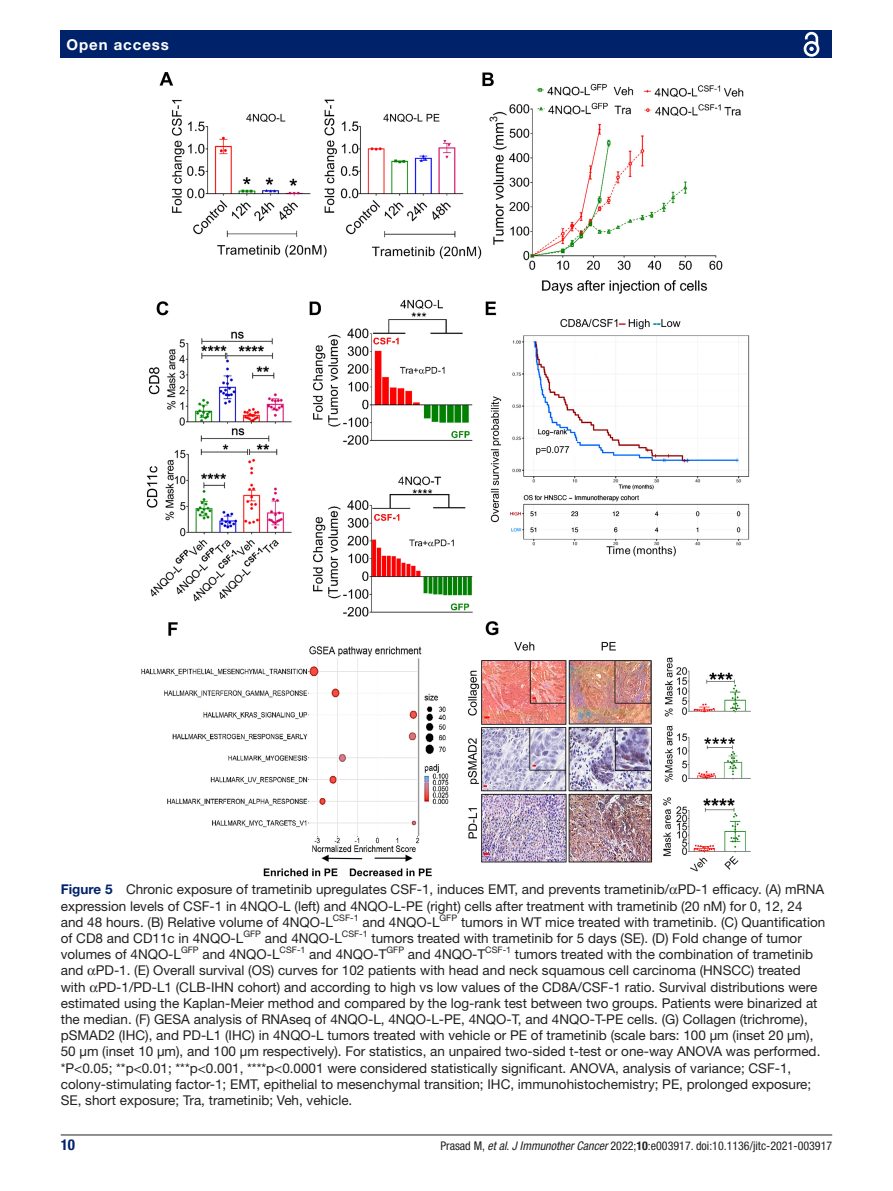
<style>
.page{position:relative;width:893px;height:1191px;background:#fff}
.page>*{position:absolute;margin:0;border:0;box-sizing:border-box;transform-origin:0 0}
.t1{font:700 15px "Helvetica Neue LT Std";letter-spacing:.065em;color:#fff}
.t2{font:700 condensed 15px "Helvetica Neue LT Std";color:#00226b}
.t3{font:13.5px/16.2px "Helvetica Neue LT Std";color:#231f20}
.t4{font:condensed 12px "Helvetica Neue LT Std";color:#231f20}
.t5{font:9px "Helvetica Neue LT Std";color:#231f20}
.s1{font-weight:700;color:#00226b}
.s2{font-style:italic}
.s3{font-weight:700}
</style>
<div class="page">
<hr style="left:61px;top:1134px;width:771px;height:1px;background:#231f20">
<div style="left:61px;top:31px;width:771px;height:27px;background:#00226b"></div>
<svg style="left:803px;top:31px;width:17px;height:26px"></svg>
<img style="left:142px;top:73px;width:609px;height:803px">
<p class="t1" style="left:66px;top:35px;width:104px">Open access</p>
<p class="t3" style="left:61px;top:881px;width:765px"><span class="s1">Figure 5</span> Chronic exposure of trametinib upregulates CSF-1, induces EMT, and prevents trametinib/ PD-1 efficacy. (A) mRNA expression levels of CSF-1 in 4NQO-L (left) and 4NQO-L-PE (right) cells after treatment with trametinib (20 nM) for 0, 12, 24 and 48 hours. (B) Relative volume of 4NQO-L</p>
<p class="t5" style="left:333px;top:912px;width:27px">CSF-1</p>
<p class="t3" style="left:362px;top:913px;width:79px">and 4NQO-L</p>
<p class="t5" style="left:439px;top:912px;width:19px">GFP</p>
<p class="t3" style="left:61px;top:913px;width:766px;text-indent:400px">tumors in WT mice treated with trametinib. (C) Quantification of CD8 and CD11c in 4NQO-L<sup>GFP</sup> and 4NQO-L<sup>CSF-1</sup> tumors treated with trametinib for 5 days (SE). (D) Fold change of tumor volumes of 4NQO-L</p>
<p class="t5" style="left:181px;top:944px;width:19px">GFP</p>
<p class="t3" style="left:203px;top:946px;width:79px">and 4NQO-L</p>
<p class="t5" style="left:280px;top:944px;width:27px">CSF-1</p>
<p class="t3" style="left:309px;top:946px;width:79px">and 4NQO-T</p>
<p class="t5" style="left:386px;top:944px;width:19px">GFP</p>
<p class="t3" style="left:408px;top:946px;width:79px">and 4NQO-T</p>
<p class="t5" style="left:485px;top:944px;width:27px">CSF-1</p>
<p class="t3" style="left:61px;top:946px;width:761px;text-indent:454px">tumors treated with the combination of trametinib and PD-1. (E) Overall survival (OS) curves for 102 patients with head and neck squamous cell carcinoma (HNSCC) treated with PD-1/PD-L1 (CLB-IHN cohort) and according to high vs low values of the CD8A/CSF-1 ratio. Survival distributions were estimated using the Kaplan-Meier method and compared by the log-rank test between two groups. Patients were binarized at the median. (F) GESA analysis of RNAseq of 4NQO-L, 4NQO-L-PE, 4NQO-T, and 4NQO-T-PE cells. (G) Collagen (trichrome), pSMAD2 (IHC), and PD-L1 (IHC) in 4NQO-L tumors treated with vehicle or PE of trametinib (scale bars: 100 µm (inset 20 µm), 50 µm (inset 10 µm), and 100 µm respectively). For statistics, an unpaired two-sided t-test or one-way ANOVA was performed. *P&lt;0.05; **p&lt;0.01; ***p&lt;0.001, ****p&lt;0.0001 were considered statistically significant. ANOVA, analysis of variance; CSF-1, colony-stimulating factor-1; EMT, epithelial to mesenchymal transition; IHC, immunohistochemistry; PE, prolonged exposure; SE, short exposure; Tra, trametinib; Veh, vehicle.</p>
<p class="t2" style="left:61px;top:1135px;width:16px">10</p>
<p class="t4" style="left:440px;top:1138px;width:393px">Prasad M, <span class="s2">et al</span>. <span class="s2">J Immunother Cancer</span> 2022;<span class="s3">10</span>:e003917. doi:10.1136/jitc-2021-003917</p>
</div>
